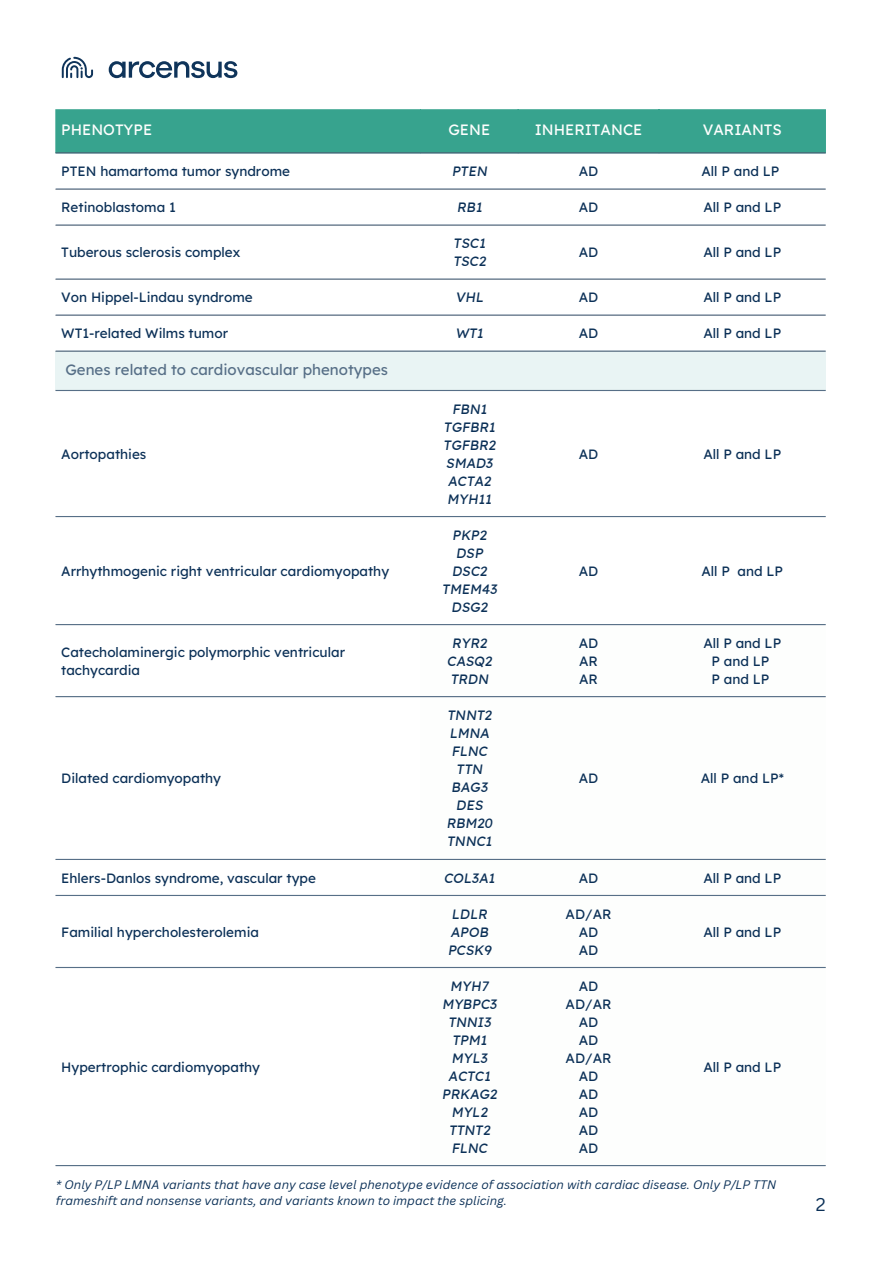
<style>
.page{position:relative;width:894px;height:1264px;background:#fff}
.page>*{position:absolute;margin:0;border:0;box-sizing:border-box;transform-origin:0 0}
.t1{font:18px "Canva Sans";color:#0b3057}
.t2{font:15px "Lexend Deca";color:#576f87}
.t3{font:15px "Lexend Deca";color:#fdfefd}
.t4{font:13.5px/18px "Lexend Deca";color:#0b3057}
.t5{font:italic 13.5px "Lexend";color:#0b3057}
.t6{font:italic 12px/16px "Canva Sans";color:#0b3057}
</style>
<div class="page">
<div style="left:56px;top:109px;width:769px;height:43px;background:#37a38e"></div>
<div style="left:56px;top:351px;width:769px;height:40px;background:#e9f4f4"></div>
<svg style="left:420px;top:625px;width:405px;height:344px"></svg>
<hr style="left:56px;top:152px;width:769px;height:1px;background:#576f87">
<hr style="left:56px;top:188px;width:769px;height:1px;background:#576f87">
<hr style="left:56px;top:224px;width:769px;height:1px;background:#576f87">
<hr style="left:56px;top:278px;width:769px;height:1px;background:#576f87">
<hr style="left:56px;top:314px;width:769px;height:1px;background:#576f87">
<hr style="left:56px;top:350px;width:769px;height:1px;background:#576f87">
<hr style="left:56px;top:390px;width:769px;height:1px;background:#576f87">
<hr style="left:56px;top:516px;width:769px;height:1px;background:#576f87">
<hr style="left:56px;top:624px;width:769px;height:1px;background:#576f87">
<hr style="left:56px;top:696px;width:769px;height:1px;background:#576f87">
<hr style="left:56px;top:858px;width:769px;height:2px;background:#576f87">
<hr style="left:56px;top:894px;width:769px;height:2px;background:#576f87">
<hr style="left:56px;top:966px;width:769px;height:2px;background:#576f87">
<hr style="left:56px;top:1164px;width:769px;height:2px;background:#576f87">
<svg style="left:62px;top:57px;width:175px;height:21px"></svg>
<p class="t3" style="left:61px;top:120px;width:92px">PHENOTYPE</p>
<p class="t3" style="left:448px;top:120px;width:43px">GENE</p>
<p class="t3" style="left:534px;top:120px;width:109px">INHERITANCE</p>
<p class="t3" style="left:702px;top:120px;width:81px">VARIANTS</p>
<p class="t4" style="left:61px;top:162px;width:230px">PTEN hamartoma tumor syndrome</p>
<p class="t5" style="left:451px;top:162px;width:37px">PTEN</p>
<p class="t4" style="left:578px;top:162px;width:21px">AD</p>
<p class="t4" style="left:701px;top:162px;width:79px">All P and LP</p>
<p class="t4" style="left:61px;top:198px;width:116px">Retinoblastoma 1</p>
<p class="t5" style="left:456px;top:198px;width:27px">RB1</p>
<p class="t4" style="left:578px;top:198px;width:21px">AD</p>
<p class="t4" style="left:703px;top:198px;width:79px">All P and LP</p>
<p class="t4" style="left:61px;top:243px;width:181px">Tuberous sclerosis complex</p>
<p class="t5" style="left:453px;top:234px;width:34px">TSC1</p>
<p class="t5" style="left:453px;top:252px;width:34px">TSC2</p>
<p class="t4" style="left:578px;top:243px;width:21px">AD</p>
<p class="t4" style="left:703px;top:243px;width:79px">All P and LP</p>
<p class="t4" style="left:61px;top:288px;width:193px">Von Hippel-Lindau syndrome</p>
<p class="t5" style="left:455px;top:288px;width:30px">VHL</p>
<p class="t4" style="left:578px;top:288px;width:21px">AD</p>
<p class="t4" style="left:703px;top:288px;width:79px">All P and LP</p>
<p class="t4" style="left:61px;top:324px;width:168px">WT1-related Wilms tumor</p>
<p class="t5" style="left:455px;top:324px;width:29px">WT1</p>
<p class="t4" style="left:578px;top:324px;width:21px">AD</p>
<p class="t4" style="left:703px;top:324px;width:79px">All P and LP</p>
<p class="t2" style="left:65px;top:360px;width:324px">Genes related to cardiovascular phenotypes</p>
<p class="t4" style="left:61px;top:444px;width:87px">Aortopathies</p>
<p class="t5" style="left:452px;top:400px;width:36px">FBN1</p>
<p class="t5" style="left:443px;top:418px;width:53px">TGFBR1</p>
<p class="t5" style="left:443px;top:436px;width:54px">TGFBR2</p>
<p class="t5" style="left:446px;top:454px;width:48px">SMAD3</p>
<p class="t5" style="left:447px;top:472px;width:45px">ACTA2</p>
<p class="t5" style="left:447px;top:490px;width:46px">MYH11</p>
<p class="t4" style="left:578px;top:444px;width:21px">AD</p>
<p class="t4" style="left:703px;top:444px;width:79px">All P and LP</p>
<p class="t4" style="left:61px;top:561px;width:329px">Arrhythmogenic right ventricular cardiomyopathy</p>
<p class="t5" style="left:452px;top:526px;width:36px">PKP2</p>
<p class="t5" style="left:455px;top:544px;width:29px">DSP</p>
<p class="t5" style="left:451px;top:562px;width:37px">DSC2</p>
<p class="t5" style="left:442px;top:580px;width:56px">TMEM43</p>
<p class="t5" style="left:451px;top:598px;width:38px">DSG2</p>
<p class="t4" style="left:578px;top:561px;width:21px">AD</p>
<p class="t4" style="left:701px;top:561px;width:83px">All P and LP</p>
<p class="t4" style="left:61px;top:642px;width:285px">Catecholaminergic polymorphic ventricular tachycardia</p>
<p class="t5" style="left:451px;top:634px;width:37px">RYR2</p>
<p class="t5" style="left:447px;top:652px;width:46px">CASQ2</p>
<p class="t5" style="left:450px;top:670px;width:39px">TRDN</p>
<p class="t4" style="left:578px;top:633px;width:21px">AD</p>
<p class="t4" style="left:579px;top:651px;width:20px">AR</p>
<p class="t4" style="left:579px;top:669px;width:20px">AR</p>
<p class="t4" style="left:703px;top:633px;width:79px">All P and LP</p>
<p class="t4" style="left:711px;top:651px;width:59px">P and LP</p>
<p class="t4" style="left:711px;top:669px;width:59px">P and LP</p>
<p class="t4" style="left:61px;top:768px;width:161px">Dilated cardiomyopathy</p>
<p class="t5" style="left:447px;top:706px;width:46px">TNNT2</p>
<p class="t5" style="left:449px;top:724px;width:41px">LMNA</p>
<p class="t5" style="left:451px;top:742px;width:38px">FLNC</p>
<p class="t5" style="left:456px;top:760px;width:28px">TTN</p>
<p class="t5" style="left:451px;top:778px;width:38px">BAG3</p>
<p class="t5" style="left:456px;top:796px;width:28px">DES</p>
<p class="t5" style="left:446px;top:814px;width:47px">RBM20</p>
<p class="t5" style="left:446px;top:832px;width:47px">TNNC1</p>
<p class="t4" style="left:578px;top:768px;width:21px">AD</p>
<p class="t4" style="left:700px;top:768px;width:85px">All P and LP*</p>
<p class="t4" style="left:61px;top:868px;width:256px">Ehlers-Danlos syndrome, vascular type</p>
<p class="t5" style="left:443px;top:869px;width:53px">COL3A1</p>
<p class="t4" style="left:578px;top:868px;width:21px">AD</p>
<p class="t4" style="left:703px;top:868px;width:79px">All P and LP</p>
<p class="t4" style="left:61px;top:922px;width:199px">Familial hypercholesterolemia</p>
<p class="t4" style="left:61px;top:1057px;width:200px">Hypertrophic cardiomyopathy</p>
<p class="t5" style="left:451px;top:905px;width:37px">LDLR</p>
<p class="t5" style="left:450px;top:923px;width:39px">APOB</p>
<p class="t5" style="left:447px;top:941px;width:45px">PCSK9</p>
<p class="t5" style="left:450px;top:977px;width:40px">MYH7</p>
<p class="t5" style="left:442px;top:995px;width:56px">MYBPC3</p>
<p class="t5" style="left:448px;top:1013px;width:44px">TNNI3</p>
<p class="t5" style="left:452px;top:1031px;width:36px">TPM1</p>
<p class="t5" style="left:451px;top:1049px;width:37px">MYL3</p>
<p class="t5" style="left:448px;top:1067px;width:44px">ACTC1</p>
<p class="t5" style="left:442px;top:1085px;width:57px">PRKAG2</p>
<p class="t5" style="left:451px;top:1103px;width:38px">MYL2</p>
<p class="t5" style="left:448px;top:1121px;width:43px">TTNT2</p>
<p class="t5" style="left:451px;top:1139px;width:38px">FLNC</p>
<p class="t4" style="left:565px;top:904px;width:47px">AD/AR</p>
<p class="t4" style="left:578px;top:922px;width:21px">AD</p>
<p class="t4" style="left:578px;top:940px;width:21px">AD</p>
<p class="t4" style="left:578px;top:976px;width:21px">AD</p>
<p class="t4" style="left:565px;top:994px;width:47px">AD/AR</p>
<p class="t4" style="left:578px;top:1012px;width:21px">AD</p>
<p class="t4" style="left:578px;top:1030px;width:21px">AD</p>
<p class="t4" style="left:565px;top:1048px;width:47px">AD/AR</p>
<p class="t4" style="left:578px;top:1066px;width:21px">AD</p>
<p class="t4" style="left:578px;top:1084px;width:21px">AD</p>
<p class="t4" style="left:578px;top:1102px;width:21px">AD</p>
<p class="t4" style="left:578px;top:1120px;width:21px">AD</p>
<p class="t4" style="left:578px;top:1138px;width:21px">AD</p>
<p class="t4" style="left:703px;top:922px;width:79px">All P and LP</p>
<p class="t4" style="left:703px;top:1057px;width:79px">All P and LP</p>
<h1 class="t6" style="left:56px;top:1176px;width:721px">* Only P/LP LMNA variants that have any case level phenotype evidence of association with cardiac disease. Only P/LP TTN frameshift and nonsense variants, and variants known to impact the splicing.</h1>
<p class="t1" style="left:815px;top:1191px;width:11px">2</p>
</div>
